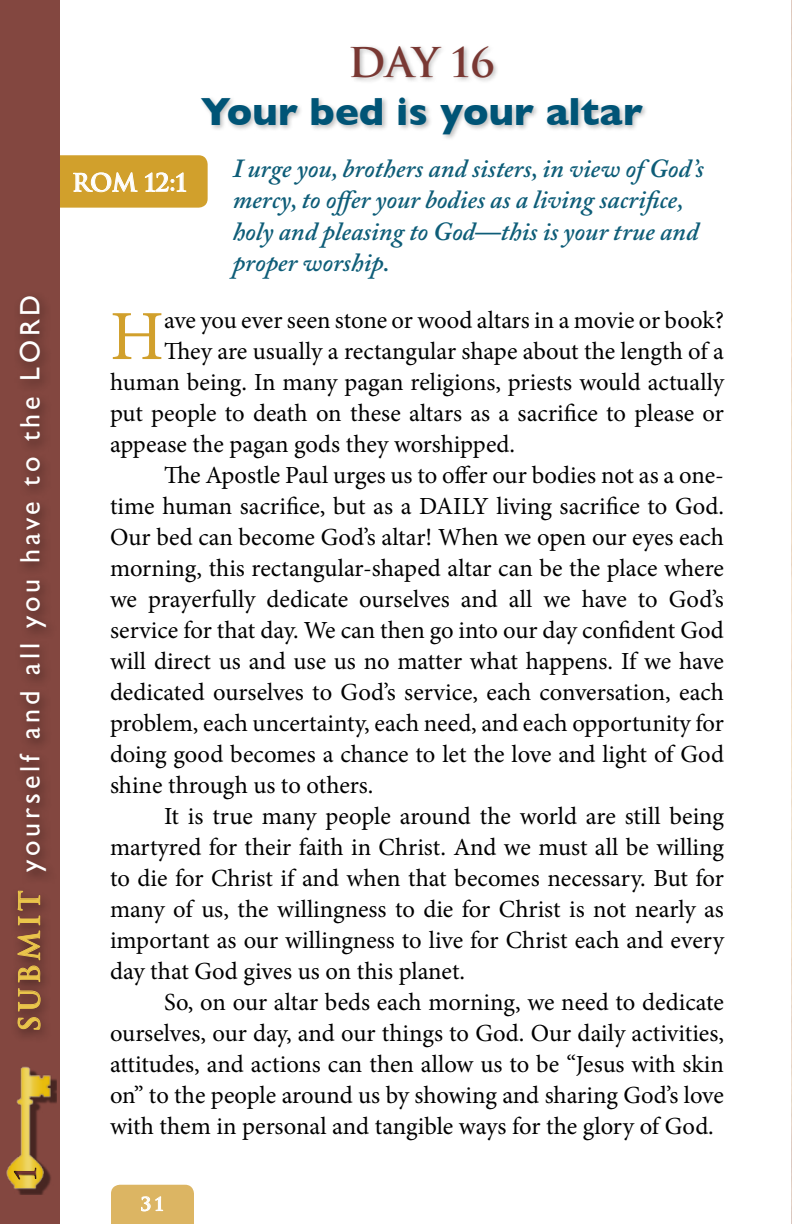
<style>
.page{position:relative;width:792px;height:1224px;background:#fff}
.page>*{position:absolute;margin:0;border:0;box-sizing:border-box;transform-origin:0 0}
.t1{font:70.6px "Minion Pro";color:#d1a02c}
.t2{font:700 40px "Gill Sans";color:#005476}
.t3{font:700 40px "Trajan";color:#793833}
.t4{font:28px "Gill Sans";letter-spacing:.14em;color:#fff}
.t5{font:700 28px "Trajan";color:#793833}
.t6{font:italic 600 26px/31.2px "Adobe Caslon Pro";color:#0e5d78}
.t7{font:24.6px "Minion Pro";color:#000}
.t8{font:700 24px "Trajan";color:#fff}
.t9{font:700 18px "Trajan Pro";color:#fff}
.s1{font-family:"Trajan";font-weight:700;color:#eac54b}
</style>
<div class="page">
<div style="left:111px;top:1185px;width:83px;height:39px;background:#dcb563"></div>
<img style="left:791px;top:0;width:1px;height:1224px">
<div style="left:0;top:0;width:60px;height:1224px;background:#834740"></div>
<div style="left:10px;top:290px;width:48px;height:753px;background:#000;opacity:.47"></div>
<svg style="left:17px;top:882px;width:24px;height:148px"></svg>
<div style="left:199px;top:44px;width:450px;height:97px;background:#000;opacity:.26"></div>
<svg style="left:60px;top:155px;width:148px;height:53px;background:#d5a83f"></svg>
<div style="left:9px;top:1069px;width:48px;height:126px;background:#000;opacity:.46"></div>
<img style="left:9px;top:1066px;width:43px;height:129px">
<div style="left:5px;top:1122px;width:40px;height:64px;background:#000;opacity:.75"></div>
<p class="t4" style="left:14px;top:1032px;width:739px;rotate:-90deg"><span class="s1">SUBMIT</span> yourself and all you have to the LORD</p>
<p class="t5" style="left:8px;top:1180px;width:15px;rotate:-90deg">1</p>
<p class="t8" style="left:72px;top:168px;width:116px">ROM 12:1</p>
<h2 class="t3" style="left:348px;top:38px;width:149px">DAY 16</h2>
<h2 class="t2" style="left:201px;top:89px;width:443px">Your bed is your altar</h2>
<p class="t6" style="left:233px;top:153px;width:473px">I urge you, brothers and sisters, in view of God’s mercy, to offer your bodies as a living sacrifice, holy and pleasing to God—this is your true and proper worship.</p>
<h1 class="t1" style="left:110px;top:289px;width:56px">H</h1>
<p class="t7" style="left:164px;top:304px;width:561px">ave you ever seen stone or wood altars in a movie or book?</p>
<p class="t7" style="left:164px;top:335px;width:561px">They are usually a rectangular shape about the length of a</p>
<p class="t7" style="left:110px;top:366px;width:616px">human being. In many pagan religions, priests would actually</p>
<p class="t7" style="left:110px;top:397px;width:616px">put people to death on these altars as a sacrifice to please or</p>
<p class="t7" style="left:110px;top:428px;width:407px">appease the pagan gods they worshipped.</p>
<p class="t7" style="left:164px;top:459px;width:561px">The Apostle Paul urges us to offer our bodies not as a one-</p>
<p class="t7" style="left:110px;top:490px;width:616px">time human sacrifice, but as a DAILY living sacrifice to God.</p>
<p class="t7" style="left:110px;top:521px;width:615px">Our bed can become God’s altar! When we open our eyes each</p>
<p class="t7" style="left:110px;top:552px;width:615px">morning, this rectangular-shaped altar can be the place where</p>
<p class="t7" style="left:110px;top:583px;width:615px">we prayerfully dedicate ourselves and all we have to God’s</p>
<p class="t7" style="left:110px;top:614px;width:615px">service for that day. We can then go into our day confident God</p>
<p class="t7" style="left:110px;top:645px;width:616px">will direct us and use us no matter what happens. If we have</p>
<p class="t7" style="left:110px;top:676px;width:616px">dedicated ourselves to God’s service, each conversation, each</p>
<p class="t7" style="left:110px;top:707px;width:616px">problem, each uncertainty, each need, and each opportunity for</p>
<p class="t7" style="left:110px;top:738px;width:616px">doing good becomes a chance to let the love and light of God</p>
<p class="t7" style="left:110px;top:769px;width:265px">shine through us to others.</p>
<p class="t7" style="left:164px;top:800px;width:562px">It is true many people around the world are still being</p>
<p class="t7" style="left:110px;top:831px;width:615px">martyred for their faith in Christ. And we must all be willing</p>
<p class="t7" style="left:110px;top:862px;width:616px">to die for Christ if and when that becomes necessary. But for</p>
<p class="t7" style="left:110px;top:893px;width:615px">many of us, the willingness to die for Christ is not nearly as</p>
<p class="t7" style="left:110px;top:924px;width:616px">important as our willingness to live for Christ each and every</p>
<p class="t7" style="left:110px;top:955px;width:357px">day that God gives us on this planet.</p>
<p class="t7" style="left:164px;top:986px;width:562px">So, on our altar beds each morning, we need to dedicate</p>
<p class="t7" style="left:110px;top:1017px;width:616px">ourselves, our day, and our things to God. Our daily activities,</p>
<p class="t7" style="left:110px;top:1048px;width:615px">attitudes, and actions can then allow us to be “Jesus with skin</p>
<p class="t7" style="left:110px;top:1079px;width:615px">on” to the people around us by showing and sharing God’s love</p>
<p class="t7" style="left:110px;top:1110px;width:605px">with them in personal and tangible ways for the glory of God.</p>
<p class="t9" style="left:140px;top:1193px;width:26px">31</p>
</div>
